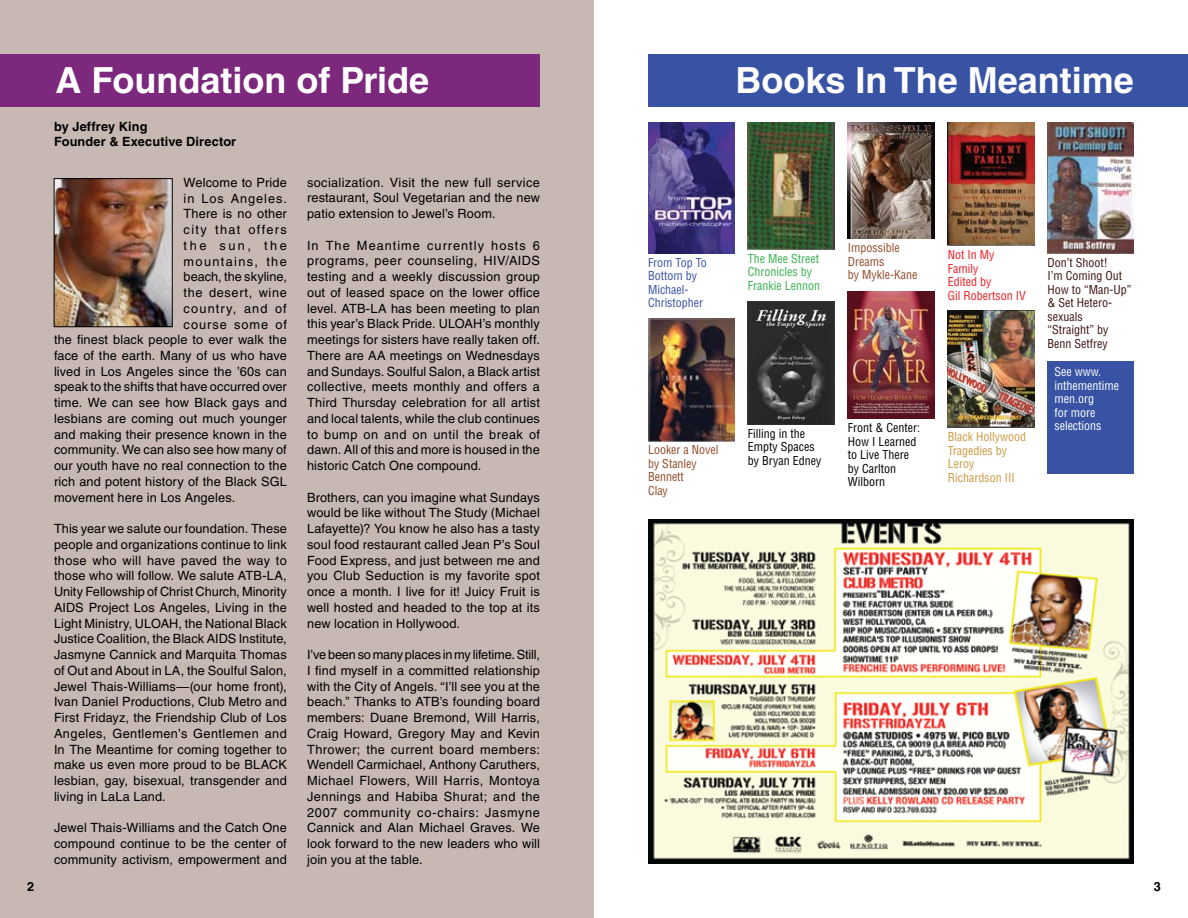
<style>
.page{position:relative;width:1188px;height:918px;background:#fff}
.page>*{position:absolute;margin:0;border:0;box-sizing:border-box;transform-origin:0 0}
.t1{font:700 36px "Helvetica LT Std";color:#fff}
.t2{font:12.75px/15.8px "Helvetica LT Std";letter-spacing:.01em;color:#000;text-align:justify}
.t3{font:700 12.75px/15.8px "Helvetica LT Std";letter-spacing:.01em;color:#000}
.t4{font:12.75px "Helvetica LT Std";letter-spacing:.1em;color:#000}
.t5{font:12.75px "Helvetica LT Std";letter-spacing:.05em;color:#000}
.t6{font:12.75px "Helvetica LT Std";letter-spacing:.075em;color:#000}
.t7{font:12.75px "Helvetica LT Std";letter-spacing:.105em;color:#000}
.t8{font:12.75px "Helvetica LT Std";letter-spacing:.09em;color:#000}
.t9{font:12.75px "Helvetica LT Std";letter-spacing:.08em;color:#000}
.t10{font:12.75px "Helvetica LT Std";letter-spacing:.2em;color:#000}
.t11{font:condensed 12px/13.5px "Helvetica LT Std";color:#000}
.t12{font:condensed 12px/13.5px "Helvetica LT Std";color:#3e1211}
.t13{font:condensed 12px/13.5px "Helvetica LT Std";color:#914b2a}
.t14{font:condensed 12px/13.5px "Helvetica LT Std";color:#cb9a42}
.t15{font:condensed 12px/13.5px "Helvetica LT Std";color:#fff}
.t16{font:condensed 12px/13.5px "Helvetica LT Std";color:#36b04e}
.t17{font:condensed 12px/13.5px "Helvetica LT Std";color:#3953a4}
.t18{font:condensed 12px/13.5px "Helvetica LT Std";color:#ed1c24}
</style>
<div class="page">
<div style="left:0;top:0;width:594px;height:918px;background:#c7b8b4"></div>
<img style="left:648px;top:520px;width:486px;height:344px">
<div style="left:0;top:54px;width:540px;height:52px;background:#7c287d"></div>
<img style="left:848px;top:291px;width:86px;height:127px">
<img style="left:748px;top:302px;width:86px;height:123px">
<img style="left:948px;top:122px;width:86px;height:124px">
<img style="left:848px;top:122px;width:86px;height:116px">
<img style="left:648px;top:122px;width:86px;height:131px">
<img style="left:948px;top:310px;width:86px;height:117px">
<div style="left:1048px;top:361px;width:86px;height:112px;background:#3953a4"></div>
<img style="left:1048px;top:122px;width:86px;height:131px">
<img style="left:648px;top:318px;width:86px;height:126px">
<img style="left:748px;top:122px;width:86px;height:128px">
<div style="left:648px;top:54px;width:540px;height:52px;background:#3953a4"></div>
<img style="left:56px;top:180px;width:114px;height:145px">
<div style="left:54px;top:178px;width:118px;height:149px;border:1px solid #000"></div>
<h1 class="t1" style="left:55px;top:59px;width:375px">A Foundation of Pride</h1>
<p class="t3" style="left:54px;top:118px;width:184px">by Jeffrey King<br>Founder &amp; Executive Director</p>
<p class="t2" style="left:184px;top:174px;width:105px">Welcome to Pride</p>
<p class="t6" style="left:184px;top:191px;width:105px">in Los Angeles.</p>
<p class="t2" style="left:184px;top:206px;width:105px">There is no other</p>
<p class="t4" style="left:184px;top:222px;width:105px">city that offers</p>
<p class="t10" style="left:184px;top:238px;width:105px">the sun, the</p>
<p class="t7" style="left:184px;top:254px;width:105px">mountains, the</p>
<p class="t2" style="left:184px;top:269px;width:105px">beach, the skyline,</p>
<p class="t5" style="left:184px;top:285px;width:105px">the desert, wine</p>
<p class="t8" style="left:184px;top:301px;width:105px">country, and of</p>
<p class="t9" style="left:184px;top:317px;width:105px">course some of</p>
<p class="t2" style="left:54px;top:332px;width:234px">the finest black people to ever walk the</p>
<p class="t2" style="left:54px;top:348px;width:234px">face of the earth. Many of us who have</p>
<p class="t2" style="left:54px;top:363px;width:234px">lived in Los Angeles since the ’60s can</p>
<p class="t2" style="left:54px;top:379px;width:234px">speak to the shifts that have occurred over</p>
<p class="t2" style="left:54px;top:395px;width:234px">time. We can see how Black gays and</p>
<p class="t2" style="left:54px;top:411px;width:234px">lesbians are coming out much younger</p>
<p class="t2" style="left:54px;top:426px;width:234px">and making their presence known in the</p>
<p class="t2" style="left:54px;top:442px;width:234px">community. We can also see how many of</p>
<p class="t2" style="left:54px;top:458px;width:234px">our youth have no real connection to the</p>
<p class="t2" style="left:54px;top:474px;width:234px">rich and potent history of the Black SGL</p>
<p class="t2" style="left:54px;top:489px;width:183px">movement here in Los Angeles.</p>
<p class="t2" style="left:54px;top:521px;width:234px">This year we salute our foundation. These people and organizations continue to link those who will have paved the way to those who will follow. We salute ATB-LA, Unity Fellowship of Christ Church, Minority AIDS Project Los Angeles, Living in the Light Ministry, ULOAH, the National Black Justice Coalition, the Black AIDS Institute, Jasmyne Cannick and Marquita Thomas of Out and About in LA, the Soulful Salon, Jewel Thais-Williams—(our home front), Ivan Daniel Productions, Club Metro and First Fridayz, the Friendship Club of Los Angeles, Gentlemen’s Gentlemen and In The Meantime for coming together to make us even more proud to be BLACK lesbian, gay, bisexual, transgender and living in LaLa Land.</p>
<p class="t2" style="left:54px;top:820px;width:234px">Jewel Thais-Williams and the Catch One compound continue to be the center of community activism, empowerment and</p>
<p class="t2" style="left:307px;top:174px;width:234px">socialization. Visit the new full service restaurant, Soul Vegetarian and the new patio extension to Jewel’s Room.</p>
<p class="t2" style="left:307px;top:237px;width:234px">In The Meantime currently hosts 6 programs, peer counseling, HIV/AIDS testing and a weekly discussion group out of leased space on the lower office level. ATB-LA has been meeting to plan this year’s Black Pride. ULOAH’s monthly meetings for sisters have really taken off.<br>There are AA meetings on Wednesdays and Sundays. Soulful Salon, a Black artist collective, meets monthly and offers a Third Thursday celebration for all artist and local talents, while the club continues to bump on and on until the break of dawn. All of this and more is housed in the historic Catch One compound.</p>
<p class="t2" style="left:307px;top:489px;width:234px">Brothers, can you imagine what Sundays would be like without The Study (Michael Lafayette)? You know he also has a tasty soul food restaurant called Jean P’s Soul Food Express, and just between me and you Club Seduction is my favorite spot once a month. I live for it! Juicy Fruit is well hosted and headed to the top at its new location in Hollywood.</p>
<p class="t2" style="left:307px;top:647px;width:234px">I’ve been so many places in my lifetime. Still, I find myself in a committed relationship with the City of Angels. “I’ll see you at the beach.” Thanks to ATB’s founding board members: Duane Bremond, Will Harris, Craig Howard, Gregory May and Kevin Thrower; the current board members:<br>Wendell Carmichael, Anthony Caruthers, Michael Flowers, Will Harris, Montoya Jennings and Habiba Shurat; and the 2007 community co-chairs: Jasmyne Cannick and Alan Michael Graves. We look forward to the new leaders who will join you at the table.</p>
<h1 class="t1" style="left:736px;top:59px;width:400px">Books In The Meantime</h1>
<p class="t17" style="left:648px;top:256px;width:60px">From Top To<br>Bottom by<br>Michael-<br>Christopher</p>
<p class="t13" style="left:648px;top:443px;width:72px">Looker a Novel by Stanley<br>Bennett<br>Clay</p>
<p class="t16" style="left:748px;top:252px;width:74px">The Mee Street<br>Chronicles by<br>Frankie Lennon</p>
<p class="t13" style="left:848px;top:241px;width:71px">Impossible<br>Dreams<br>by Mykle-Kane</p>
<p class="t11" style="left:748px;top:427px;width:75px">Filling in the<br>Empty Spaces by Bryan Edney</p>
<p class="t11" style="left:848px;top:421px;width:74px">Front &amp; Center:<br>How I Learned to Live There by Carlton<br>Wilborn</p>
<p class="t18" style="left:948px;top:248px;width:79px">Not In My<br>Family<br>Edited by<br>Gil Robertson IV</p>
<p class="t14" style="left:948px;top:430px;width:80px">Black Hollywood<br>Tragedies by<br>Leroy<br>Richardson III</p>
<p class="t12" style="left:1048px;top:256px;width:85px">Don’t Shoot!<br>I’m Coming Out<br>How to “Man-Up” &amp; Set Hetero&shy;sexuals “Straight” by<br>Benn Setfrey</p>
<p class="t15" style="left:1054px;top:365px;width:66px">See www. inthementime men.org<br>for more selections</p>
<p class="t3" style="left:27px;top:878px;width:9px">2</p>
<p class="t3" style="left:1154px;top:878px;width:9px">3</p>
</div>
